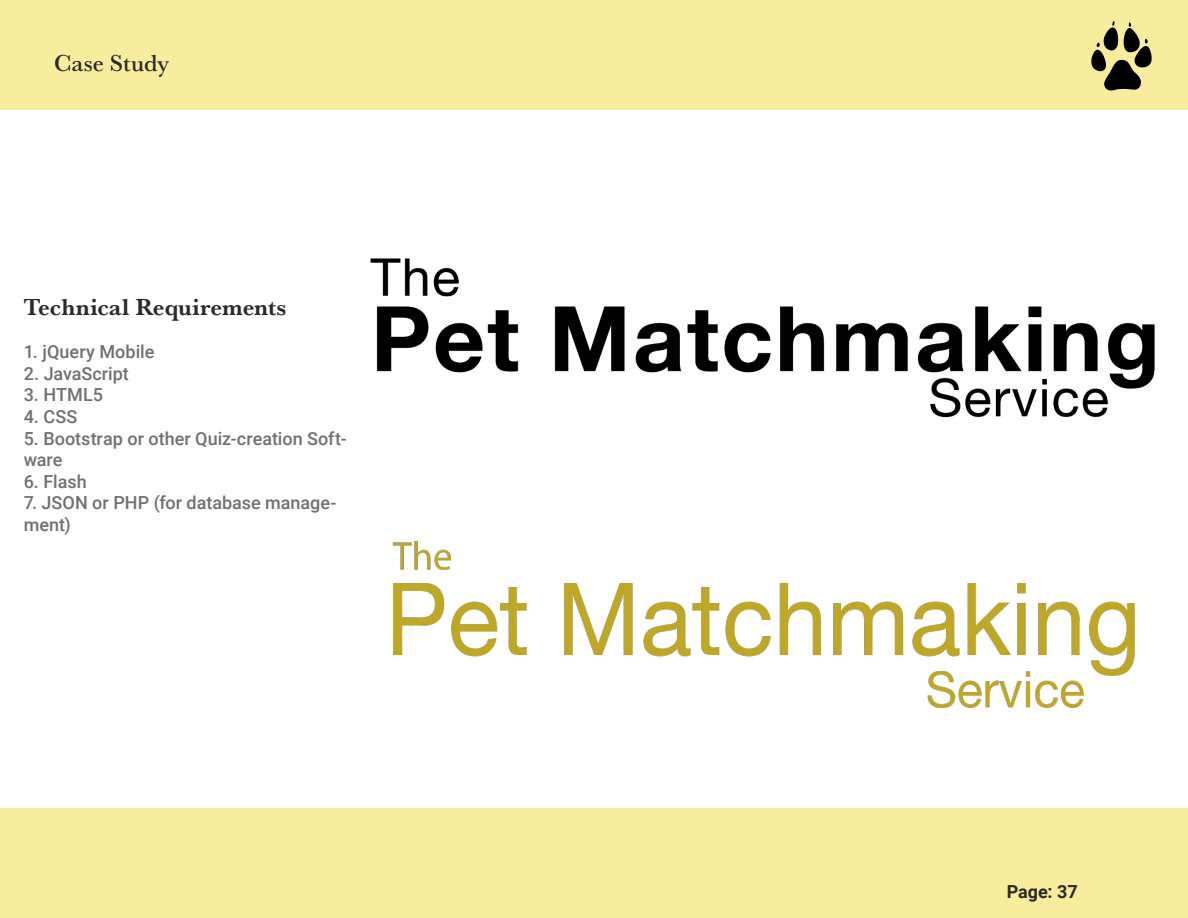
<style>
.page{position:relative;width:1188px;height:918px;background:#fff}
.page>*{position:absolute;margin:0;border:0;box-sizing:border-box;transform-origin:0 0}
.t1{font:700 24px "Baskerville URW";color:#292a2a}
.t2{font:500 24px "Baskerville URW";color:#292a2a}
.t3{font:500 18px/21.6px "Roboto";color:#717174}
.t4{font:700 18px "Roboto";letter-spacing:-.005em;color:#292a2a}
</style>
<div class="page">
<div style="left:0;top:0;width:1188px;height:109px;background:#f8ec9d"></div>
<div style="left:0;top:809px;width:1188px;height:109px;background:#f8ec9d"></div>
<img style="left:1091px;top:21px;width:61px;height:70px">
<img style="left:370px;top:258px;width:785px;height:160px">
<img style="left:392px;top:541px;width:743px;height:167px">
<h1 class="t2" style="left:54px;top:46px;width:116px">Case Study</h1>
<p class="t1" style="left:24px;top:290px;width:264px">Technical Requirements</p>
<p class="t3" style="left:24px;top:340px;width:132px">1. jQuery Mobile</p>
<p class="t3" style="left:24px;top:362px;width:107px">2. JavaScript</p>
<p class="t3" style="left:24px;top:384px;width:81px">3. HTML5</p>
<p class="t3" style="left:24px;top:405px;width:55px">4. CSS</p>
<p class="t3" style="left:24px;top:427px;width:324px">5. Bootstrap or other Quiz-creation Soft&shy;ware</p>
<p class="t3" style="left:24px;top:470px;width:64px">6. Flash</p>
<p class="t3" style="left:24px;top:492px;width:314px">7. JSON or PHP (for database manage&shy;ment)</p>
<p class="t4" style="left:1007px;top:879px;width:72px">Page: 37</p>
</div>
